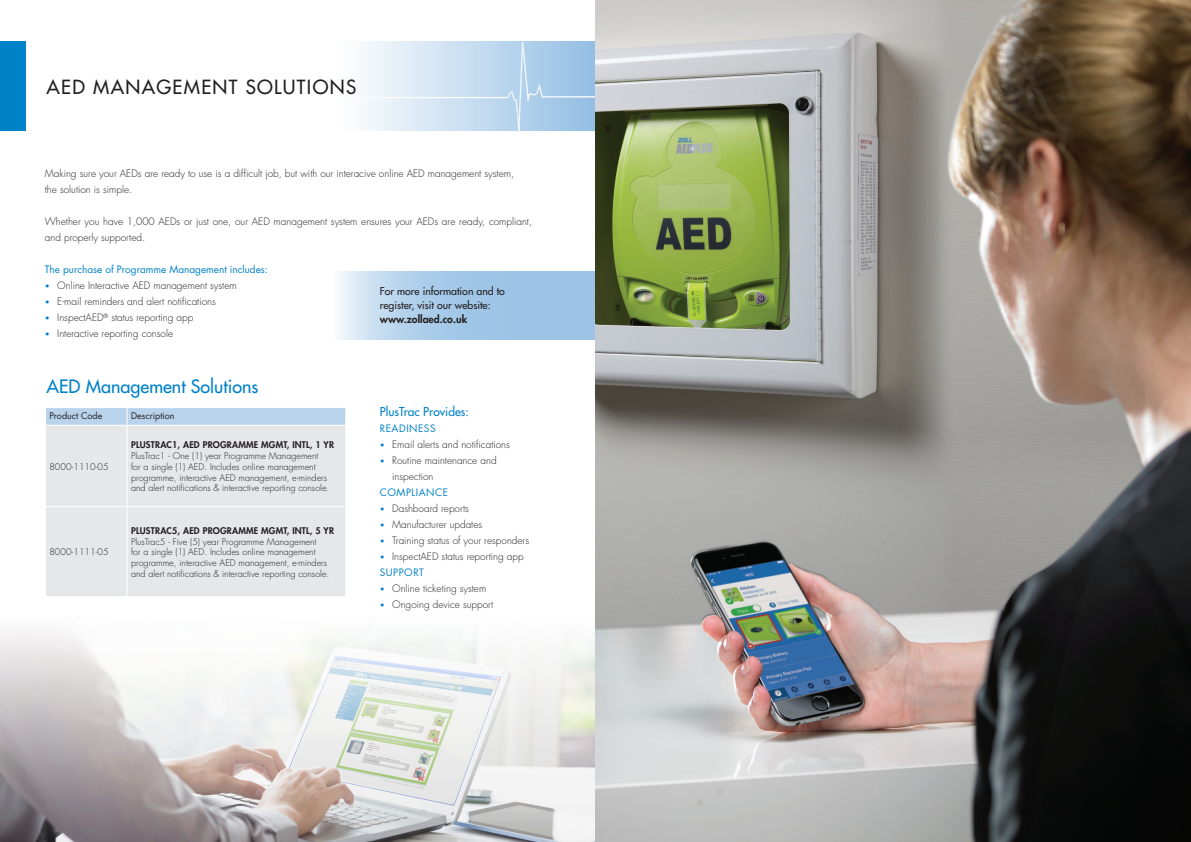
<style>
.page{position:relative;width:1191px;height:842px;background:#fff}
.page>*{position:absolute;margin:0;border:0;box-sizing:border-box;transform-origin:0 0}
.t1{font:500 19px "Futura Std";letter-spacing:.07em;color:#231f20}
.t2{font:500 18px "Futura Std";color:#0082c8}
.t3{font:500 12px "Futura Std";color:#0082c8}
.t4{font:500 10.5px/14px "Futura Std";color:#231f20}
.t5{font:300 10px/16px "Futura Std";color:#231f20}
.t6{font:10px "Futura Std";color:#0082c8}
.t7{font:10px "Futura Std";letter-spacing:.05em;color:#0082c8}
.t8{font:300 9px/10.8px "Futura Std";color:#231f20}
.t9{font:9px "Futura Std";color:#231f20}
.s1{font-size:8px;color:#0082c8}
.s2{font-weight:800}
</style>
<div class="page">
<svg style="left:338px;top:272px;width:257px;height:68px;fill:#a0c6e7"></svg>
<div style="left:0;top:42px;width:25px;height:89px;background:#0082c8"></div>
<svg style="left:364px;top:42px;width:140px;height:89px"></svg>
<hr style="left:69px;top:97px;width:436px;height:1px;background:#fff">
<svg style="left:504px;top:41px;width:91px;height:90px"></svg>
<img style="left:0;top:631px;width:595px;height:211px">
<div style="left:46px;top:426px;width:299px;height:170px;background:#e6e7e9"></div>
<svg style="left:45px;top:408px;width:301px;height:17px"></svg>
<hr style="left:127px;top:426px;width:1px;height:80px;background:#fff">
<hr style="left:45px;top:506px;width:82px;height:1px;background:#fff">
<hr style="left:127px;top:506px;width:219px;height:1px;background:#fff">
<hr style="left:127px;top:507px;width:1px;height:89px;background:#fff">
<img style="left:595px;top:0;width:596px;height:842px">
<p class="t1" style="left:47px;top:75px;width:311px">AED MANAGEMENT SOLUTIONS</p>
<p class="t5" style="left:45px;top:166px;width:471px">Making sure your AEDs are ready to use is a difficult job, but with our interacive online AED management system,</p>
<p class="t5" style="left:45px;top:182px;width:89px">the solution is simple.</p>
<p class="t5" style="left:45px;top:214px;width:489px">Whether you have 1,000 AEDs or just one, our AED management system ensures your AEDs are ready, compliant, and properly supported.</p>
<p class="t6" style="left:45px;top:263px;width:225px">The purchase of Programme Management includes:</p>
<p class="t5" style="left:45px;top:278px;width:193px"><span class="s1">•</span> Online Interactive AED management system</p>
<p class="t5" style="left:45px;top:294px;width:172px"><span class="s1">•</span> E-mail reminders and alert notifications</p>
<p class="t5" style="left:45px;top:310px;width:150px"><span class="s1">•</span> InspectAED<sup>®</sup> status reporting app</p>
<p class="t5" style="left:45px;top:326px;width:130px"><span class="s1">•</span> Interactive reporting console</p>
<p class="t4" style="left:380px;top:284px;width:127px">For more information and to register, visit our website: <span class="s2">www.zollaed.co.uk</span></p>
<p class="t2" style="left:47px;top:375px;width:213px">AED Management Solutions</p>
<p class="t9" style="left:49px;top:410px;width:54px">Product Code</p>
<p class="t9" style="left:131px;top:410px;width:45px">Description</p>
<p class="t8" style="left:49px;top:461px;width:61px">8000-1110-05</p>
<p class="t8" style="left:49px;top:547px;width:61px">8000-1111-05</p>
<p class="t8" style="left:131px;top:440px;width:204px"><span class="s2">PLUSTRAC1, AED PROGRAMME MGMT, INTL, 1 YR </span>PlusTrac1 - One (1) year Programme Management<br>for a single (1) AED. Includes online management programme, interactive AED management, e-minders and alert notifications &amp; interactive reporting console.</p>
<p class="t8" style="left:131px;top:525px;width:204px"><span class="s2">PLUSTRAC5, AED PROGRAMME MGMT, INTL, 5 YR </span>PlusTrac5 - Five (5) year Programme Management<br>for a single (1) AED. Includes online management programme, interactive AED management, e-minders and alert notifications &amp; interactive reporting console.</p>
<p class="t3" style="left:380px;top:404px;width:91px">PlusTrac Provides:</p>
<p class="t7" style="left:380px;top:421px;width:57px">READINESS</p>
<p class="t5" style="left:380px;top:436px;width:132px"><span class="s1">•</span> Email alerts and notifications</p>
<p class="t5" style="left:392px;top:452px;width:106px;text-indent:-12px"><span class="s1">•</span> Routine maintenance and inspection</p>
<p class="t7" style="left:380px;top:485px;width:70px">COMPLIANCE</p>
<p class="t5" style="left:380px;top:500px;width:91px"><span class="s1">•</span> Dashboard reports</p>
<p class="t5" style="left:380px;top:516px;width:104px"><span class="s1">•</span> Manufacturer updates</p>
<p class="t5" style="left:380px;top:532px;width:151px"><span class="s1">•</span> Training status of your responders</p>
<p class="t5" style="left:380px;top:548px;width:145px"><span class="s1">•</span> InspectAED status reporting app</p>
<p class="t7" style="left:380px;top:565px;width:46px">SUPPORT</p>
<p class="t5" style="left:380px;top:580px;width:108px"><span class="s1">•</span> Online ticketing system</p>
<p class="t5" style="left:380px;top:596px;width:115px"><span class="s1">•</span> Ongoing device support</p>
</div>
